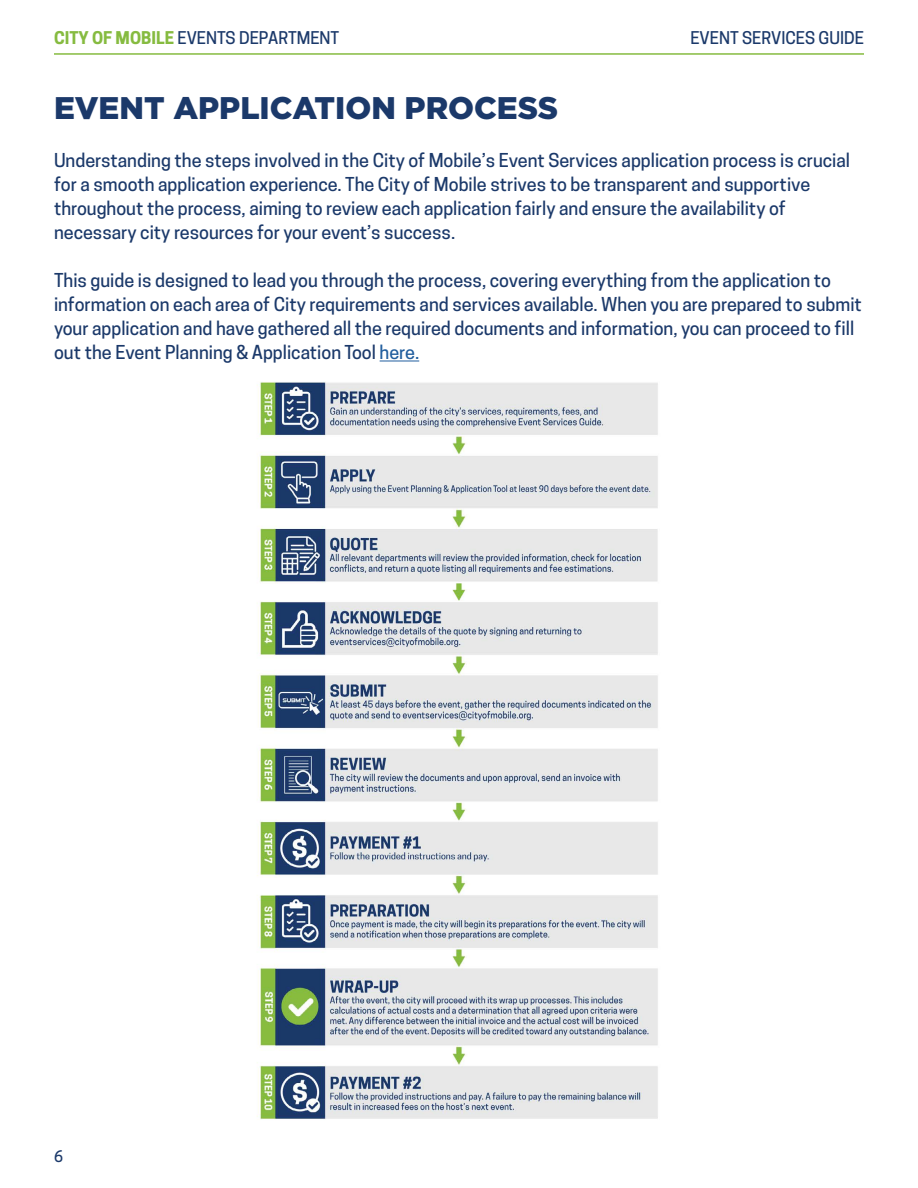
<style>
.page{position:relative;width:918px;height:1188px;background:#fff}
.page>*{position:absolute;margin:0;border:0;box-sizing:border-box;transform-origin:0 0}
.t1{font:900 31.35px "Gotham";color:#1b396a}
.t2{font:500 18px/24px "Cooper Hewitt";color:#1b396a}
.t3{font:500 16.5px "Cooper Hewitt";color:#1b396a}
.t4{font:500 15px "Cooper Hewitt";color:#1b396a}
.s1{font-weight:700;color:#86bb40}
.s2{color:#215e9e}
</style>
<div class="page">
<hr style="left:54px;top:53px;width:810px;height:2px;background:#86bb40">
<hr style="left:380px;top:361px;width:39px;height:1px;background:#215e9e">
<img style="left:257px;top:381px;width:401px;height:739px">
<p class="t3" style="left:54px;top:28px;width:287px"><span class="s1">CITY OF MOBILE</span> EVENTS DEPARTMENT</p>
<p class="t3" style="left:690px;top:28px;width:175px">EVENT SERVICES GUIDE</p>
<h1 class="t1" style="left:54px;top:90px;width:506px">EVENT APPLICATION PROCESS</h1>
<p class="t2" style="left:54px;top:148px;width:798px">Understanding the steps involved in the City of Mobile’s Event Services application process is crucial for a smooth application experience. The City of Mobile strives to be transparent and supportive throughout the process, aiming to review each application fairly and ensure the availability of necessary city resources for your event’s success.</p>
<p class="t2" style="left:54px;top:268px;width:810px">This guide is designed to lead you through the process, covering everything from the application to information on each area of City requirements and services available. When you are prepared to submit your application and have gathered all the required documents and information, you can proceed to fill out the Event Planning &amp; Application Tool <span class="s2">here.</span></p>
<p class="t4" style="left:54px;top:1147px;width:10px">6</p>
</div>
